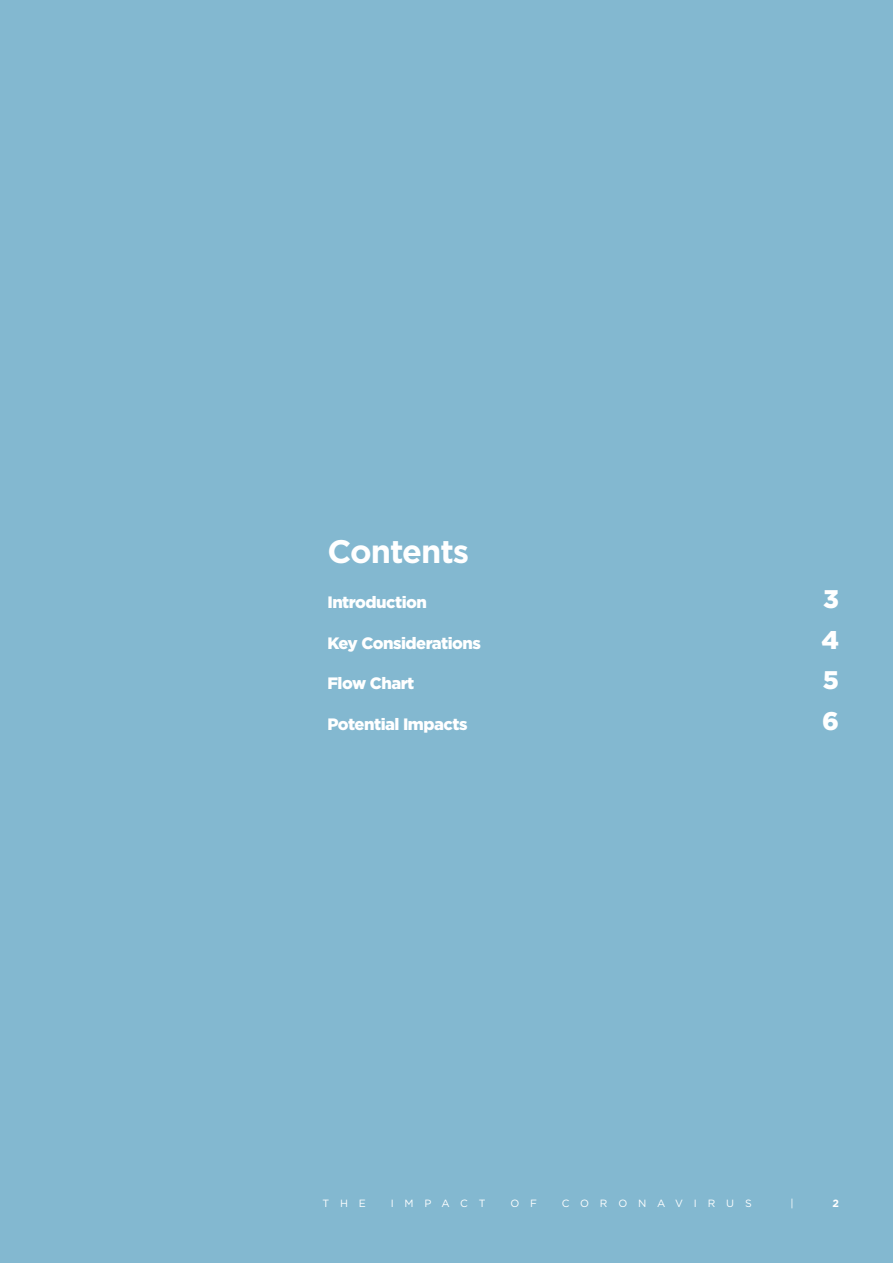
<style>
.page{position:relative;width:893px;height:1263px;background:#83b8d0}
.page>*{position:absolute;margin:0;border:0;box-sizing:border-box;transform-origin:0 0}
.t1{font:700 32.55px "Gotham";letter-spacing:-.03em;color:#fff}
.t2{font:900 25.5px "Gotham";color:#fff}
.t3{font:900 16.5px "Gotham";letter-spacing:-.03em;color:#fff}
.t4{font:10.5px "Gotham";letter-spacing:1.03em;color:#fff}
.t5{font:700 10.5px "Gotham";color:#fff}
</style>
<div class="page">
<h1 class="t1" style="left:327px;top:530px;width:143px">Contents</h1>
<p class="t3" style="left:327px;top:591px;width:101px">Introduction</p>
<h2 class="t2" style="left:823px;top:581px;width:17px">3</h2>
<p class="t3" style="left:327px;top:631px;width:155px">Key Considerations</p>
<h2 class="t2" style="left:821px;top:622px;width:19px">4</h2>
<p class="t3" style="left:327px;top:672px;width:88px">Flow Chart</p>
<h2 class="t2" style="left:823px;top:663px;width:18px">5</h2>
<p class="t3" style="left:327px;top:713px;width:142px">Potential Impacts</p>
<h2 class="t2" style="left:822px;top:704px;width:18px">6</h2>
<p class="t4" style="left:322px;top:1196px;width:45px">THE</p>
<p class="t4" style="left:391px;top:1196px;width:96px">IMPACT</p>
<p class="t4" style="left:510px;top:1196px;width:28px">O F</p>
<p class="t4" style="left:562px;top:1196px;width:191px">CORONAVIRUS</p>
<p class="t4" style="left:790px;top:1196px;width:5px">|</p>
<p class="t5" style="left:832px;top:1196px;width:8px">2</p>
</div>
